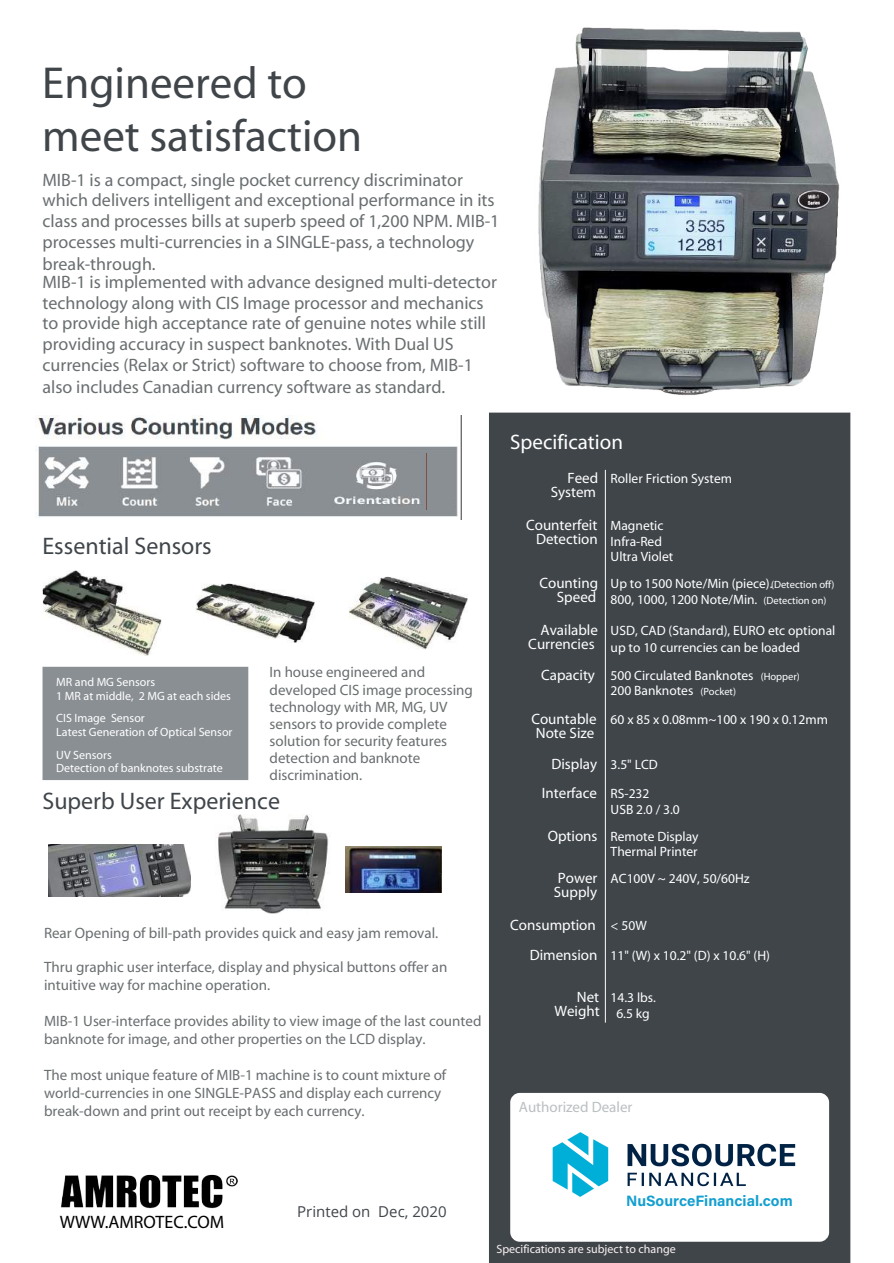
<style>
.page{position:relative;width:894px;height:1263px;background:#fff}
.page>*{position:absolute;margin:0;border:0;box-sizing:border-box;transform-origin:0 0}
.t1{font:45px/52.5px "Helvetica Neue LT";color:#40454a}
.t2{font:24px "Helvetica Neue LT";color:#40454a}
.t3{font:21px "Helvetica Neue LT";color:#fff}
.t4{font:100 18px/21px "Helvetica Neue LT";color:#696e70}
.t5{font:18px "Myriad";color:#000}
.t6{font:100 15px/17.1px "Helvetica Neue LT";color:#696e70}
.t7{font:15px/14px "Helvetica Neue LT";color:#fff;text-align:right}
.t8{font:700 15px "Acumin Pro";color:#139fcf}
.t9{font:15px "Open Sans";color:#40454a}
.t10{font:15px "Helvetica Neue LT";color:#babfc2}
.t11{font:100 13.5px/15.5px "Helvetica Neue LT";color:#fff}
.t12{font:100 12px "Helvetica Neue LT";color:#fff}
.t13{font:12px "Helvetica Neue LT";color:#fff}
.t14{font:12px "Myriad";color:#f9f2f2}
.s1{font-size:10.5px}
.s2{font-weight:400;font-size:15px}
.s3{font-weight:100;font-size:13.5px}
</style>
<div class="page">
<div style="left:43px;top:667px;width:205px;height:113px;background:#8a8f94"></div>
<div style="left:489px;top:413px;width:361px;height:850px;background:#40454a"></div>
<div style="left:510px;top:1093px;width:319px;height:149px;background:#fff"></div>
<svg style="left:605px;top:469px;width:1px;height:554px"></svg>
<img style="left:43px;top:570px;width:119px;height:86px">
<img style="left:349px;top:577px;width:119px;height:73px">
<img style="left:196px;top:584px;width:119px;height:59px">
<img style="left:36px;top:416px;width:426px;height:104px">
<div style="left:315px;top:454px;width:139px;height:59px;background:#8a8f94"></div>
<img style="left:327px;top:453px;width:100px;height:57px">
<img style="left:48px;top:844px;width:143px;height:52px">
<img style="left:345px;top:847px;width:97px;height:45px">
<img style="left:218px;top:815px;width:112px;height:99px">
<img style="left:60px;top:1174px;width:178px;height:35px">
<img style="left:499px;top:27px;width:352px;height:403px">
<img style="left:546px;top:1123px;width:256px;height:83px">
<h1 class="t1" style="left:42px;top:59px;width:321px">Engineered to meet satisfaction</h1>
<p class="t4" style="left:43px;top:170px;width:459px">MIB-1 is a compact, single pocket currency discriminator which delivers intelligent and exceptional performance in its class and processes bills at superb speed of 1,200 NPM. MIB-1 processes multi-currencies in a SINGLE-pass, a technology break-through.</p>
<p class="t4" style="left:43px;top:272px;width:456px">MIB-1 is implemented with advance designed multi-detector technology along with CIS Image processor and mechanics to provide high acceptance rate of genuine notes while still providing accuracy in suspect banknotes. With Dual US currencies (Relax or Strict) software to choose from, MIB-1 also includes Canadian currency software as standard.</p>
<h2 class="t2" style="left:43px;top:534px;width:171px">Essential Sensors</h2>
<p class="t13" style="left:56px;top:676px;width:100px">MR and MG Sensors</p>
<p class="t12" style="left:56px;top:690px;width:176px">1 MR at middle, 2 MG at each sides</p>
<p class="t13" style="left:56px;top:712px;width:90px">CIS Image Sensor</p>
<p class="t12" style="left:56px;top:726px;width:178px">Latest Generation of Optical Sensor</p>
<p class="t13" style="left:56px;top:749px;width:57px">UV Sensors</p>
<p class="t12" style="left:56px;top:762px;width:168px">Detection of banknotes substrate</p>
<p class="t6" style="left:270px;top:665px;width:205px">In house engineered and developed CIS image processing technology with MR, MG, UV sensors to provide complete solution for security features detection and banknote discrimination.</p>
<h2 class="t2" style="left:43px;top:789px;width:239px">Superb User Experience</h2>
<p class="t6" style="left:44px;top:925px;width:396px">Rear Opening of bill-path provides quick and easy jam removal.</p>
<p class="t6" style="left:44px;top:960px;width:405px">Thru graphic user interface, display and physical buttons offer an intuitive way for machine operation.</p>
<p class="t6" style="left:44px;top:1012px;width:439px;line-height:18px">MIB-1 User-interface provides ability to view image of the last counted banknote for image, and other properties on the LCD display.</p>
<p class="t6" style="left:44px;top:1066px;width:404px;line-height:18px">The most unique feature of MIB-1 machine is to count mixture of world-currencies in one SINGLE-PASS and display each currency break-down and print out receipt by each currency.</p>
<h3 class="t3" style="left:510px;top:432px;width:114px">Specification</h3>
<p class="t7" style="left:551px;top:472px;width:49px">Feed<br>System</p>
<p class="t11" style="left:611px;top:471px;width:123px">Roller Friction System</p>
<p class="t7" style="left:526px;top:519px;width:73px">Counterfeit<br>Detection</p>
<p class="t11" style="left:611px;top:519px;width:64px">Magnetic<br>Infra-Red<br>Ultra Violet</p>
<p class="t7" style="left:539px;top:577px;width:60px">Counting<br>Speed</p>
<p class="t11" style="left:611px;top:577px;width:225px">Up to 1500 Note/Min (piece). <span class="s1">(Detection off)<br></span>800, 1000, 1200 Note/Min. <span class="s1">(Detection on)</span></p>
<p class="t7" style="left:528px;top:624px;width:71px">Available<br>Currencies</p>
<p class="t11" style="left:611px;top:623px;width:226px;line-height:16.2px">USD, CAD (Standard), EURO etc optional up to 10 currencies can be loaded</p>
<p class="t11" style="left:541px;top:668px;width:260px;text-align:center"><span class="s2">Capacity</span> 500 Circulated Banknotes <span class="s1">(Hopper)<br></span>200 Banknotes <span class="s1">(Pocket)</span></p>
<p class="t7" style="left:531px;top:713px;width:67px;text-align:left">Countable<br>Note Size</p>
<p class="t11" style="left:611px;top:713px;width:219px">60 x 85 x 0.08mm~100 x 190 x 0.12mm</p>
<p class="t7" style="left:551px;top:757px;width:108px">Display <span class="s3">3.5" LCD</span></p>
<p class="t7" style="left:542px;top:787px;width:109px">Interface <span class="s3">RS-232</span></p>
<p class="t11" style="left:611px;top:802px;width:71px">USB 2.0 / 3.0</p>
<p class="t11" style="left:548px;top:829px;width:152px;text-align:right"><span class="s2">Options</span> Remote Display<br>Thermal Printer</p>
<p class="t7" style="left:554px;top:872px;width:45px;text-align:left">Power<br>Supply</p>
<p class="t11" style="left:611px;top:871px;width:141px">AC100V ~ 240V, 50/60Hz</p>
<p class="t7" style="left:510px;top:919px;width:138px">Consumption <span class="s3">&lt; 50W</span></p>
<p class="t11" style="left:530px;top:948px;width:242px"><span class="s2">Dimension</span> 11" (W) x 10.2" (D) x 10.6" (H)</p>
<p class="t7" style="left:554px;top:991px;width:47px">Net<br>Weight</p>
<p class="t11" style="left:611px;top:991px;width:47px;text-align:center">14.3 lbs.<br>6.5 kg</p>
<p class="t10" style="left:519px;top:1100px;width:115px">Authorized Dealer</p>
<p class="t5" style="left:60px;top:1213px;width:166px">WWW.AMROTEC.COM</p>
<p class="t9" style="left:297px;top:1201px;width:151px">Printed on Dec, 2020</p>
<p class="t8" style="left:626px;top:1190px;width:168px">NuSourceFinancial.com</p>
<p class="t14" style="left:496px;top:1243px;width:181px">Specifications are subject to change</p>
</div>
